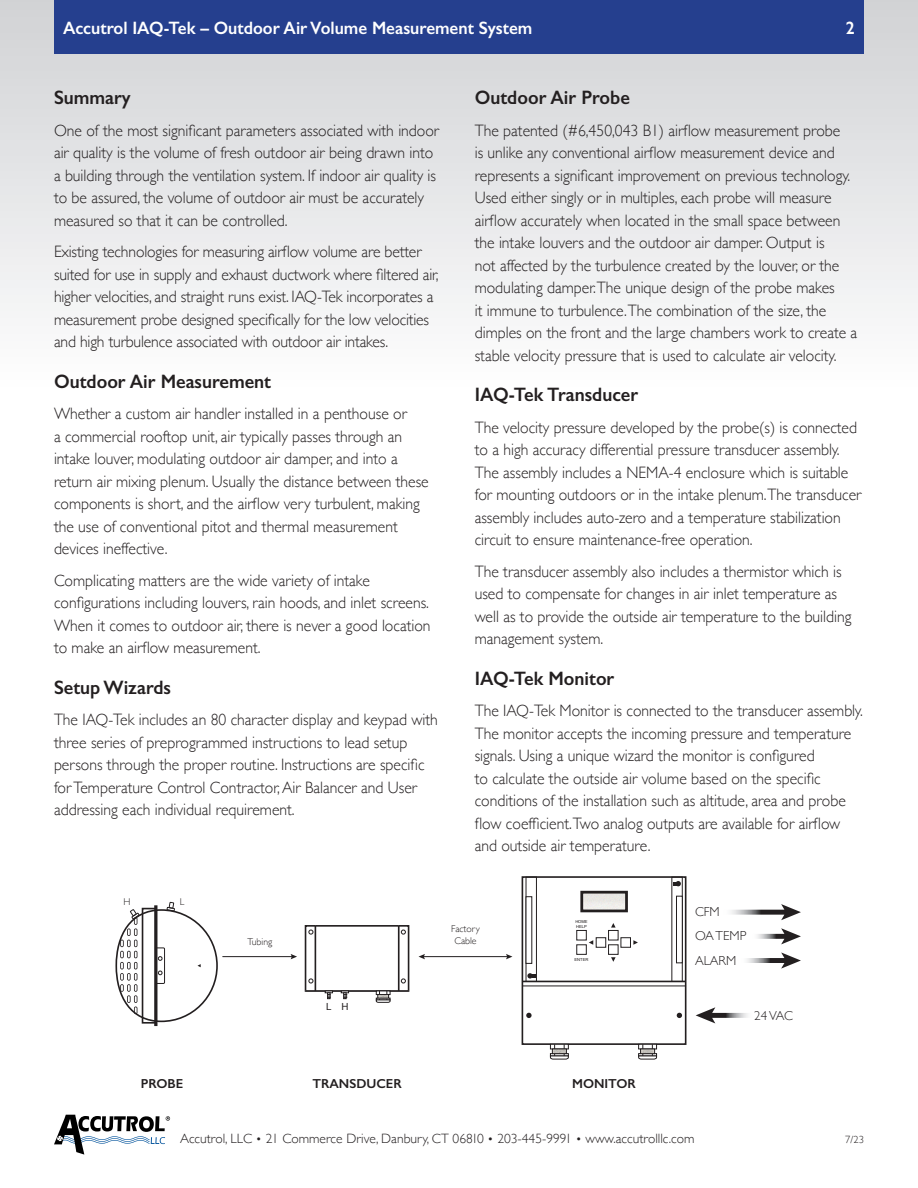
<style>
.page{position:relative;width:918px;height:1188px;background:#fff}
.page>*{position:absolute;margin:0;border:0;box-sizing:border-box;transform-origin:0 0}
.Subhead1{font:600 19.5px "Gill Sans";color:#231f20;scale:.95 1}
.t1{font:600 18px "Gill Sans";color:#fff;scale:.95 1}
.Body_Text{font:300 16.5px/22.5px "Gill Sans";color:#231f20;scale:.95 1}
.t2{font:300 13.5px "Gill Sans";color:#231f20}
.t3{font:600 13.05px "Gill Sans";color:#231f20}
.t4{font:300 13.05px/24.5px "Gill Sans";color:#231f20}
.t5{font:300 10.5px "Gill Sans";color:#231f20}
.t6{font:300 9.75px/11.4px "Gill Sans";color:#231f20;text-align:center}
.t7{font:9.75px "Arial";color:#231f20}
.t8{font:4.2px/4.9px "Arial";color:#231f20}
.s1{font-size:12px}
</style>
<div class="page">
<div style="left:0;top:0;width:918px;height:390px;background:linear-gradient(to bottom,#d0d2d4,#fefefe)"></div>
<div style="left:54px;top:0;width:810px;height:54px;background:#253f8e"></div>
<svg style="left:54px;top:1115px;width:116px;height:40px"></svg>
<hr style="left:154px;top:905px;width:3px;height:121px;background:#231f20">
<svg style="left:115px;top:901px;width:103px;height:122px"></svg>
<hr style="left:423px;top:956px;width:85px;height:1px;background:#231f20">
<svg style="left:506px;top:954px;width:6px;height:5px"></svg>
<hr style="left:223px;top:956px;width:70px;height:1px;background:#231f20">
<svg style="left:291px;top:954px;width:6px;height:5px"></svg>
<div style="left:305px;top:925px;width:104px;height:67px;border:2px solid #231f20"></div>
<hr style="left:306px;top:991px;width:103px;height:1px;background:#231f20">
<hr style="left:315px;top:926px;width:1px;height:65px;background:#231f20">
<hr style="left:398px;top:926px;width:2px;height:65px;background:#231f20">
<svg style="left:308px;top:930px;width:5px;height:5px"></svg>
<svg style="left:308px;top:979px;width:5px;height:4px"></svg>
<svg style="left:401px;top:930px;width:5px;height:5px"></svg>
<img style="left:319px;top:936px;width:128px;height:64px">
<svg style="left:375px;top:991px;width:16px;height:12px"></svg>
<svg style="left:525px;top:970px;width:158px;height:16px"></svg>
<hr style="left:522px;top:981px;width:164px;height:1px;background:#231f20">
<hr style="left:522px;top:986px;width:164px;height:1px;background:#231f20">
<div style="left:526px;top:877px;width:11px;height:105px;border:1px solid #231f20"></div>
<svg style="left:527px;top:973px;width:8px;height:6px"></svg>
<div style="left:671px;top:877px;width:12px;height:105px;border:1px solid #231f20"></div>
<img style="left:523px;top:876px;width:163px;height:94px">
<div style="left:580px;top:891px;width:48px;height:21px;border:3px solid #231f20"></div>
<div style="left:577px;top:930px;width:9px;height:10px;background:#fff"></div>
<div style="left:576px;top:930px;width:11px;height:10px;border:1px solid #231f20"></div>
<div style="left:577px;top:945px;width:9px;height:9px;background:#fff"></div>
<div style="left:576px;top:944px;width:11px;height:11px;border:1px solid #231f20"></div>
<div style="left:609px;top:930px;width:9px;height:10px;background:#fff"></div>
<div style="left:608px;top:930px;width:11px;height:10px;border:1px solid #231f20"></div>
<div style="left:609px;top:945px;width:9px;height:9px;background:#fff"></div>
<div style="left:608px;top:944px;width:11px;height:11px;border:1px solid #231f20"></div>
<div style="left:596px;top:938px;width:10px;height:9px;background:#fff"></div>
<div style="left:596px;top:937px;width:10px;height:11px;border:1px solid #231f20"></div>
<div style="left:621px;top:938px;width:9px;height:9px;background:#fff"></div>
<div style="left:621px;top:937px;width:10px;height:11px;border:1px solid #231f20"></div>
<svg style="left:611px;top:923px;width:5px;height:5px"></svg>
<svg style="left:611px;top:957px;width:5px;height:5px"></svg>
<svg style="left:589px;top:940px;width:4px;height:5px"></svg>
<svg style="left:633px;top:940px;width:5px;height:5px"></svg>
<img style="left:625px;top:990px;width:71px;height:67px">
<svg style="left:638px;top:1044px;width:19px;height:16px"></svg>
<img style="left:521px;top:990px;width:104px;height:68px">
<svg style="left:550px;top:1044px;width:19px;height:16px"></svg>
<svg style="left:731px;top:904px;width:70px;height:16px"></svg>
<svg style="left:757px;top:928px;width:44px;height:16px"></svg>
<svg style="left:747px;top:952px;width:54px;height:17px"></svg>
<svg style="left:696px;top:1007px;width:52px;height:16px"></svg>
<p class="t1" style="left:63px;top:17px;width:496px">Accutrol IAQ-Tek – Outdoor Air Volume Measurement System</p>
<p class="t1" style="left:846px;top:17px;width:11px">2</p>
<p class="Subhead1" style="left:54px;top:86px;width:82px">Summary</p>
<p class="Body_Text" style="left:54px;top:118px;width:407px">One of the most significant parameters associated with indoor air quality is the volume of fresh outdoor air being drawn into a building through the ventilation system. If indoor air quality is to be assured, the volume of outdoor air must be accurately measured so that it can be controlled.</p>
<p class="Body_Text" style="left:54px;top:240px;width:406px">Existing technologies for measuring airflow volume are better suited for use in supply and exhaust ductwork where filtered air, higher velocities, and straight runs exist. IAQ-Tek incorporates a measurement probe designed specifically for the low velocities and high turbulence associated with outdoor air intakes.</p>
<p class="Subhead1" style="left:54px;top:369px;width:230px">Outdoor Air Measurement</p>
<p class="Body_Text" style="left:54px;top:402px;width:396px">Whether a custom air handler installed in a penthouse or<br>a commercial rooftop unit, air typically passes through an intake louver, modulating outdoor air damper, and into a return air mixing plenum. Usually the distance between these components is short, and the airflow very turbulent, making the use of conventional pitot and thermal measurement devices ineffective.</p>
<p class="Body_Text" style="left:54px;top:568px;width:398px">Complicating matters are the wide variety of intake configurations including louvers, rain hoods, and inlet screens.<br>When it comes to outdoor air, there is never a good location to make an airflow measurement.</p>
<p class="Subhead1" style="left:54px;top:675px;width:125px">Setup Wizards</p>
<p class="Body_Text" style="left:54px;top:708px;width:406px">The IAQ-Tek includes an 80 character display and keypad with three series of preprogrammed instructions to lead setup persons through the proper routine. Instructions are specific for Temperature Control Contractor, Air Balancer and User addressing each individual requirement.</p>
<p class="Subhead1" style="left:475px;top:86px;width:165px">Outdoor Air Probe</p>
<p class="Body_Text" style="left:475px;top:118px;width:404px">The patented (#6,450,043 B1) airflow measurement probe<br>is unlike any conventional airflow measurement device and represents a significant improvement on previous technology.<br>Used either singly or in multiples, each probe will measure airflow accurately when located in the small space between the intake louvers and the outdoor air damper. Output is<br>not affected by the turbulence created by the louver, or the modulating damper.The unique design of the probe makes<br>it immune to turbulence.The combination of the size, the dimples on the front and the large chambers work to create a stable velocity pressure that is used to calculate air velocity.</p>
<p class="Subhead1" style="left:475px;top:383px;width:174px">IAQ-Tek Transducer</p>
<p class="Body_Text" style="left:475px;top:415px;width:408px">The velocity pressure developed by the probe(s) is connected to a high accuracy differential pressure transducer assembly.<br>The assembly includes a NEMA-4 enclosure which is suitable for mounting outdoors or in the intake plenum.The transducer assembly includes auto-zero and a temperature stabilization circuit to ensure maintenance-free operation.</p>
<p class="Body_Text" style="left:475px;top:559px;width:398px">The transducer assembly also includes a thermistor which is used to compensate for changes in air inlet temperature as well as to provide the outside air temperature to the building management system.</p>
<p class="Subhead1" style="left:475px;top:666px;width:149px">IAQ-Tek Monitor</p>
<p class="Body_Text" style="left:475px;top:699px;width:410px">The IAQ-Tek Monitor is connected to the transducer assembly.<br>The monitor accepts the incoming pressure and temperature signals. Using a unique wizard the monitor is configured<br>to calculate the outside air volume based on the specific conditions of the installation such as altitude, area and probe flow coefficient.Two analog outputs are available for airflow and outside air temperature.</p>
<p class="t6" style="left:124px;top:896px;width:9px">H</p>
<p class="t6" style="left:180px;top:896px;width:6px">L</p>
<p class="t6" style="left:247px;top:935px;width:27px">Tubing</p>
<p class="t7" style="left:326px;top:1000px;width:24px">L H</p>
<p class="t6" style="left:451px;top:923px;width:30px">Factory<br>Cable</p>
<p class="t8" style="left:575px;top:919px;width:14px">HOME<br>HELP</p>
<p class="t8" style="left:575px;top:957px;width:16px">ENTER</p>
<p class="t4" style="left:695px;top:899px;width:53px">CFM<br>OA TEMP<br>ALARM</p>
<p class="t4" style="left:754px;top:1002px;width:40px">24 VAC</p>
<p class="t3" style="left:141px;top:1076px;width:44px">PROBE</p>
<p class="t3" style="left:312px;top:1076px;width:91px">TRANSDUCER</p>
<p class="t3" style="left:572px;top:1076px;width:65px">MONITOR</p>
<p class="t2" style="left:180px;top:1128px;width:516px">Accutrol, LLC <span class="s1">•</span> 21 Commerce Drive, Danbury, CT 06810 <span class="s1">•</span> 203-445-9991 <span class="s1">•</span> www.accutrolllc.com</p>
<p class="t5" style="left:845px;top:1132px;width:20px">7/23</p>
</div>
